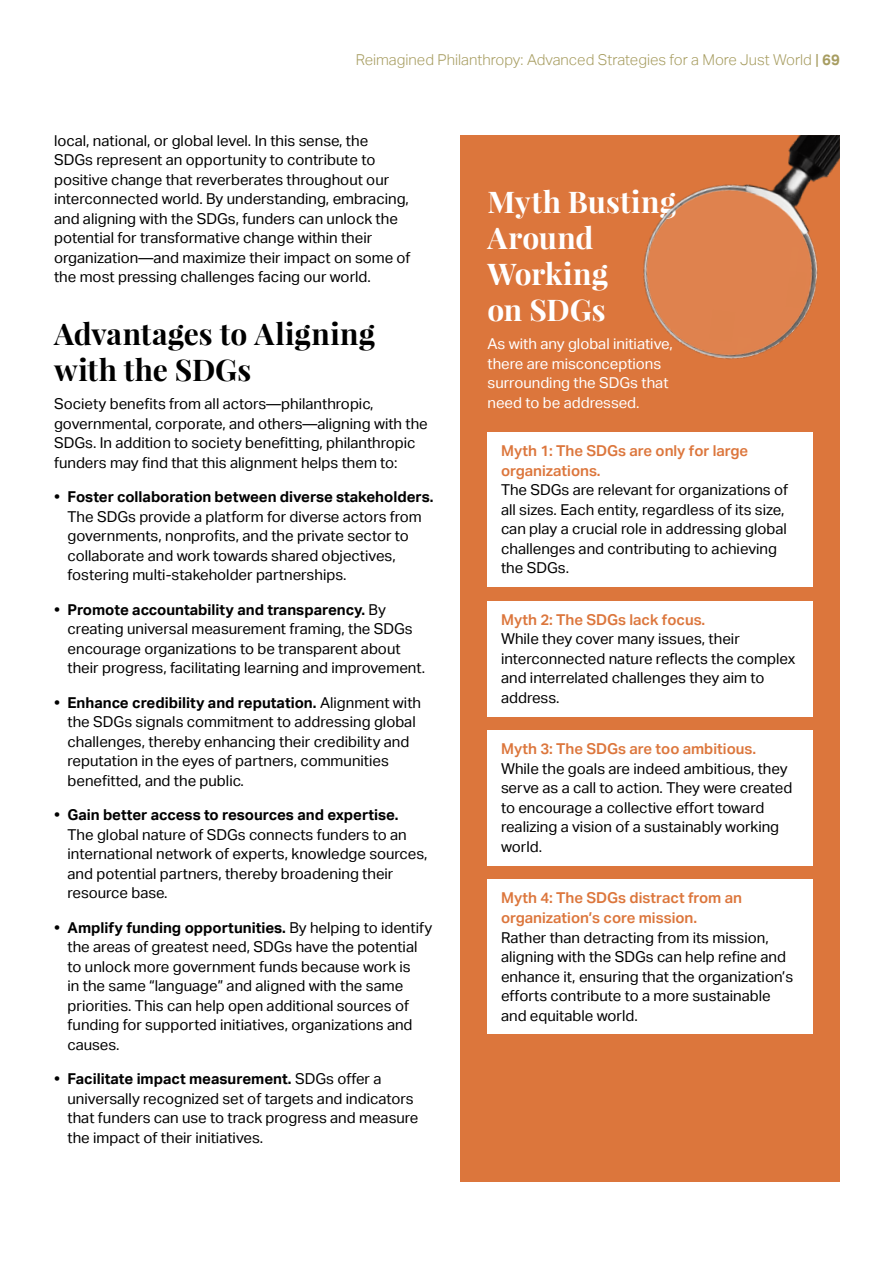
<style>
.page{position:relative;width:894px;height:1263px;background:#fff}
.page>*{position:absolute;margin:0;border:0;box-sizing:border-box;transform-origin:0 0}
.t1{font:700 30px/36px "Playfair Display";letter-spacing:.005em;color:#000}
.t2{font:700 30px/36px "Playfair Display";letter-spacing:.005em;color:#fff}
.t3{font:15px/19.5px "Aktiv Grotesk";color:#000}
.t4{font:600 15px/19.5px "Aktiv Grotesk";color:#dc763c}
.t5{font:700 15px "Aktiv Grotesk";color:#000}
.t6{font:15px/19.5px "Aktiv Grotesk";color:#fff}
.t7{font:300 15px "Aktiv Grotesk";color:#a79d61}
.s1{font-weight:400}
.s2{font-weight:700}
</style>
<div class="page">
<div style="left:460px;top:135px;width:379px;height:1047px;background:#dc763c"></div>
<div style="left:487px;top:432px;width:325px;height:155px;background:#fff"></div>
<div style="left:487px;top:600px;width:325px;height:116px;background:#fff"></div>
<div style="left:487px;top:730px;width:325px;height:135px;background:#fff"></div>
<div style="left:487px;top:879px;width:325px;height:155px;background:#fff"></div>
<img style="left:643px;top:135px;width:196px;height:224px">
<p class="t7" style="left:355px;top:51px;width:485px">Reimagined Philanthropy: Advanced Strategies for a More Just World <span class="s1">|</span> <span class="s2">69</span></p>
<p class="t3" style="left:54px;top:131px;width:358px">local, national, or global level. In this sense, the SDGs represent an opportunity to contribute to positive change that reverberates throughout our interconnected world. By understanding, embracing, and aligning with the SDGs, funders can unlock the potential for transformative change within their organization—and maximize their impact on some of the most pressing challenges facing our world.</p>
<h1 class="t1" style="left:54px;top:315px;width:322px">Advantages to Aligning with the SDGs</h1>
<p class="t3" style="left:54px;top:394px;width:375px">Society benefits from all actors—philanthropic, governmental, corporate, and others—aligning with the SDGs. In addition to society benefitting, philanthropic funders may find that this alignment helps them to:</p>
<p class="t5" style="left:54px;top:488px;width:381px">• Foster collaboration between diverse stakeholders.</p>
<p class="t3" style="left:68px;top:507px;width:355px">The SDGs provide a platform for diverse actors from governments, nonprofits, and the private sector to collaborate and work towards shared objectives, fostering multi-stakeholder partnerships.</p>
<p class="t3" style="left:68px;top:600px;width:359px;text-indent:-14px"><span class="s2">• Promote accountability and transparency.</span> By creating universal measurement framing, the SDGs encourage organizations to be transparent about their progress, facilitating learning and improvement.</p>
<p class="t3" style="left:68px;top:693px;width:355px;text-indent:-14px"><span class="s2">• Enhance credibility and reputation.</span> Alignment with the SDGs signals commitment to addressing global challenges, thereby enhancing their credibility and reputation in the eyes of partners, communities benefitted, and the public.</p>
<p class="t5" style="left:54px;top:806px;width:346px">• Gain better access to resources and expertise.</p>
<p class="t3" style="left:68px;top:825px;width:361px">The global nature of SDGs connects funders to an international network of experts, knowledge sources, and potential partners, thereby broadening their resource base.</p>
<p class="t3" style="left:68px;top:918px;width:366px;text-indent:-14px"><span class="s2">• Amplify funding opportunities.</span> By helping to identify the areas of greatest need, SDGs have the potential to unlock more government funds because work is<br>in the same “language” and aligned with the same priorities. This can help open additional sources of funding for supported initiatives, organizations and causes.</p>
<p class="t3" style="left:68px;top:1069px;width:352px;text-indent:-14px"><span class="s2">• Facilitate impact measurement.</span> SDGs offer a universally recognized set of targets and indicators that funders can use to track progress and measure the impact of their initiatives.</p>
<h1 class="t2" style="left:487px;top:183px;width:190px">Myth Busting<br>Around<br>Working<br>on SDGs</h1>
<p class="t6" style="left:487px;top:334px;width:187px">As with any global initiative, there are misconceptions surrounding the SDGs that need to be addressed.</p>
<p class="t4" style="left:501px;top:441px;width:249px">Myth 1: The SDGs are only for large organizations.</p>
<p class="t3" style="left:501px;top:480px;width:288px">The SDGs are relevant for organizations of all sizes. Each entity, regardless of its size, can play a crucial role in addressing global challenges and contributing to achieving the SDGs.</p>
<p class="t4" style="left:501px;top:610px;width:205px">Myth 2: The SDGs lack focus.</p>
<p class="t3" style="left:501px;top:629px;width:295px">While they cover many issues, their interconnected nature reflects the complex and interrelated challenges they aim to address.</p>
<p class="t4" style="left:501px;top:739px;width:256px">Myth 3: The SDGs are too ambitious.</p>
<p class="t3" style="left:501px;top:759px;width:292px">While the goals are indeed ambitious, they serve as a call to action. They were created to encourage a collective effort toward realizing a vision of a sustainably working world.</p>
<p class="t4" style="left:501px;top:888px;width:242px">Myth 4: The SDGs distract from an organization’s core mission.</p>
<p class="t3" style="left:501px;top:927px;width:293px">Rather than detracting from its mission, aligning with the SDGs can help refine and enhance it, ensuring that the organization’s efforts contribute to a more sustainable and equitable world.</p>
</div>
